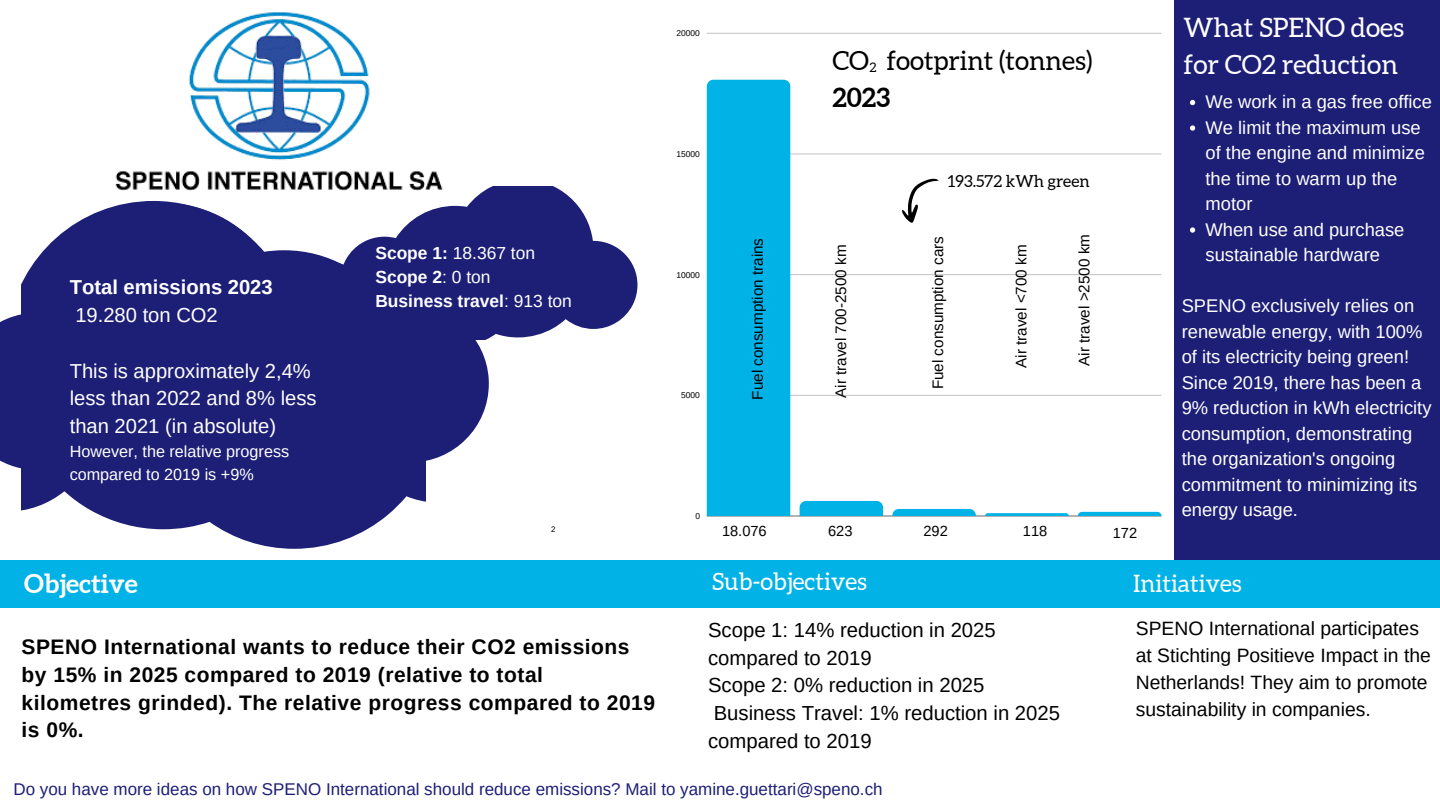
<style>
.page{position:relative;width:1440px;height:810px;background:#fff}
.page>*{position:absolute;margin:0;border:0;box-sizing:border-box;transform-origin:0 0}
.t1{font:26.7px/36.8px "Aleo";color:#fff}
.t2{font:26.5px/37.2px "Aleo";color:#000}
.t3{font:700 26px "Aleo";color:#fff}
.t4{font:24px "Aleo";color:#fff}
.t5{font:700 21px/27.8px "Arimo";letter-spacing:.025em;color:#000}
.t6{font:20.3px/27.8px "Arimo";color:#000}
.t7{font:20.2px/27.8px "Arimo";color:#fff}
.t8{font:700 20.2px/27.8px "Arimo";color:#fff}
.t9{font:19.3px/27px "Arimo";color:#000}
.t10{font:18.4px/25.5px "Arimo";color:#fff}
.t11{font:700 17.4px/24px "Arimo";color:#fff}
.t12{font:17px "Arimo";color:#1d1f77}
.t13{font:16.5px "Aleo";color:#000}
.t14{font:16.2px/22.5px "Arimo";color:#fff}
.t15{font:15.2px "Arimo";color:#000}
.t16{font:14.6px "Arimo";color:#000}
.t17{font:13.2px "Aleo";color:#000}
.t18{font:8.4px "Arimo";color:#000}
.t19{font:8px "Arimo";color:#000}
.s1{font-weight:400}
.s2{font-weight:700}
</style>
<div class="page">
<div style="left:1175px;top:0;width:265px;height:561px;background:#1d1f77"></div>
<div style="left:0;top:560px;width:1439px;height:48px;background:#00b2e6"></div>
<img style="left:115px;top:11px;width:327px;height:180px">
<svg style="left:0;top:283px;width:489px;height:219px;fill:#1d1f77"></svg>
<svg style="left:1190px;top:100px;width:5px;height:5px"></svg>
<svg style="left:1190px;top:125px;width:5px;height:6px"></svg>
<svg style="left:1190px;top:227px;width:5px;height:6px"></svg>
<hr style="left:707px;top:516px;width:454px;height:1px;background:#000">
<hr style="left:707px;top:395px;width:454px;height:1px;background:#000">
<hr style="left:707px;top:274px;width:454px;height:1px;background:#000">
<hr style="left:707px;top:154px;width:454px;height:1px;background:#000">
<hr style="left:707px;top:33px;width:454px;height:1px;background:#000">
<div style="left:707px;top:80px;width:83px;height:436px;background:#00b2e6"></div>
<svg style="left:800px;top:501px;width:83px;height:15px"></svg>
<svg style="left:892px;top:509px;width:84px;height:7px"></svg>
<svg style="left:985px;top:513px;width:84px;height:3px"></svg>
<svg style="left:1078px;top:512px;width:83px;height:4px"></svg>
<svg style="left:22px;top:201px;width:404px;height:348px;background:#3d3e8a"></svg>
<svg style="left:340px;top:186px;width:297px;height:154px"></svg>
<svg style="left:902px;top:178px;width:37px;height:45px"></svg>
<p class="t8" style="left:70px;top:273px;width:205px">Total emissions 2023<br><span class="s1">19.280 ton CO2</span></p>
<p class="t7" style="left:70px;top:357px;width:248px">This is approximately 2,4% less than 2022 and 8% less than 2021 (in absolute)</p>
<p class="t14" style="left:70px;top:440px;width:221px">However, the relative progress compared to 2019 is +9%</p>
<p class="t3" style="left:24px;top:569px;width:115px">Objective</p>
<h1 class="t11" style="left:375px;top:241px;width:198px">Scope 1: <span class="s1">18.367 ton<br></span>Scope 2<span class="s1">: 0 ton<br></span>Business travel<span class="s1">: 913 ton</span></h1>
<p class="t19" style="left:551px;top:524px;width:6px">2</p>
<p class="t5" style="left:22px;top:633px;width:635px">SPENO International wants to reduce their CO2 emissions by 15% in 2025 compared to 2019 (relative to total kilometres grinded). The relative progress compared to 2019 is 0%.</p>
<p class="t18" style="left:676px;top:29px;width:25px">20000</p>
<p class="t18" style="left:676px;top:149px;width:25px">15000</p>
<p class="t18" style="left:676px;top:270px;width:25px">10000</p>
<p class="t18" style="left:681px;top:391px;width:20px">5000</p>
<h6 class="t2" style="left:833px;top:41px;width:261px">CO footprint (tonnes)<br><span class="s2">2023</span></h6>
<p class="t17" style="left:870px;top:60px;width:9px">2</p>
<h3 class="t13" style="left:948px;top:172px;width:143px">193.572 kWh green</h3>
<p class="t15" style="left:749px;top:400px;width:163px;rotate:-90deg">Fuel consumption trains</p>
<h6 class="t15" style="left:832px;top:398px;width:155px;rotate:-90deg">Air travel 700-2500 km</h6>
<p class="t15" style="left:929px;top:389px;width:155px;rotate:-90deg">Fuel consumption cars</p>
<h5 class="t15" style="left:1013px;top:368px;width:125px;rotate:-90deg">Air travel &lt;700 km</h5>
<h5 class="t15" style="left:1076px;top:366px;width:133px;rotate:-90deg">Air travel &gt;2500 km</h5>
<p class="t18" style="left:696px;top:511px;width:6px">0</p>
<p class="t16" style="left:722px;top:523px;width:46px">18.076</p>
<p class="t16" style="left:828px;top:523px;width:26px">623</p>
<p class="t16" style="left:923px;top:523px;width:26px">292</p>
<p class="t16" style="left:1023px;top:523px;width:26px">118</p>
<p class="t16" style="left:1113px;top:524px;width:26px">172</p>
<p class="t1" style="left:1183px;top:9px;width:222px">What SPENO does for CO2 reduction</p>
<h3 class="t10" style="left:1206px;top:89px;width:228px">We work in a gas free office</h3>
<p class="t10" style="left:1206px;top:115px;width:221px">We limit the maximum use of the engine and minimize the time to warm up the motor</p>
<p class="t10" style="left:1206px;top:217px;width:200px">When use and purchase sustainable hardware</p>
<p class="t10" style="left:1182px;top:293px;width:251px">SPENO exclusively relies on renewable energy, with 100% of its electricity being green!<br>Since 2019, there has been a<br>9% reduction in kWh electricity consumption, demonstrating the organization's ongoing commitment to minimizing its energy usage.</p>
<p class="t4" style="left:712px;top:568px;width:156px">Sub-objectives</p>
<h3 class="t6" style="left:708px;top:616px;width:354px">Scope 1: 14% reduction in 2025 compared to 2019<br>Scope 2: 0% reduction in 2025<br>Business Travel: 1% reduction in 2025 compared to 2019</h3>
<p class="t4" style="left:1133px;top:570px;width:110px">Initiatives</p>
<p class="t9" style="left:1136px;top:615px;width:297px">SPENO International participates at Stichting Positieve Impact in the Netherlands! They aim to promote sustainability in companies.</p>
<p class="t12" style="left:13px;top:780px;width:871px">Do you have more ideas on how SPENO International should reduce emissions? Mail to yamine.guettari@speno.ch</p>
</div>
